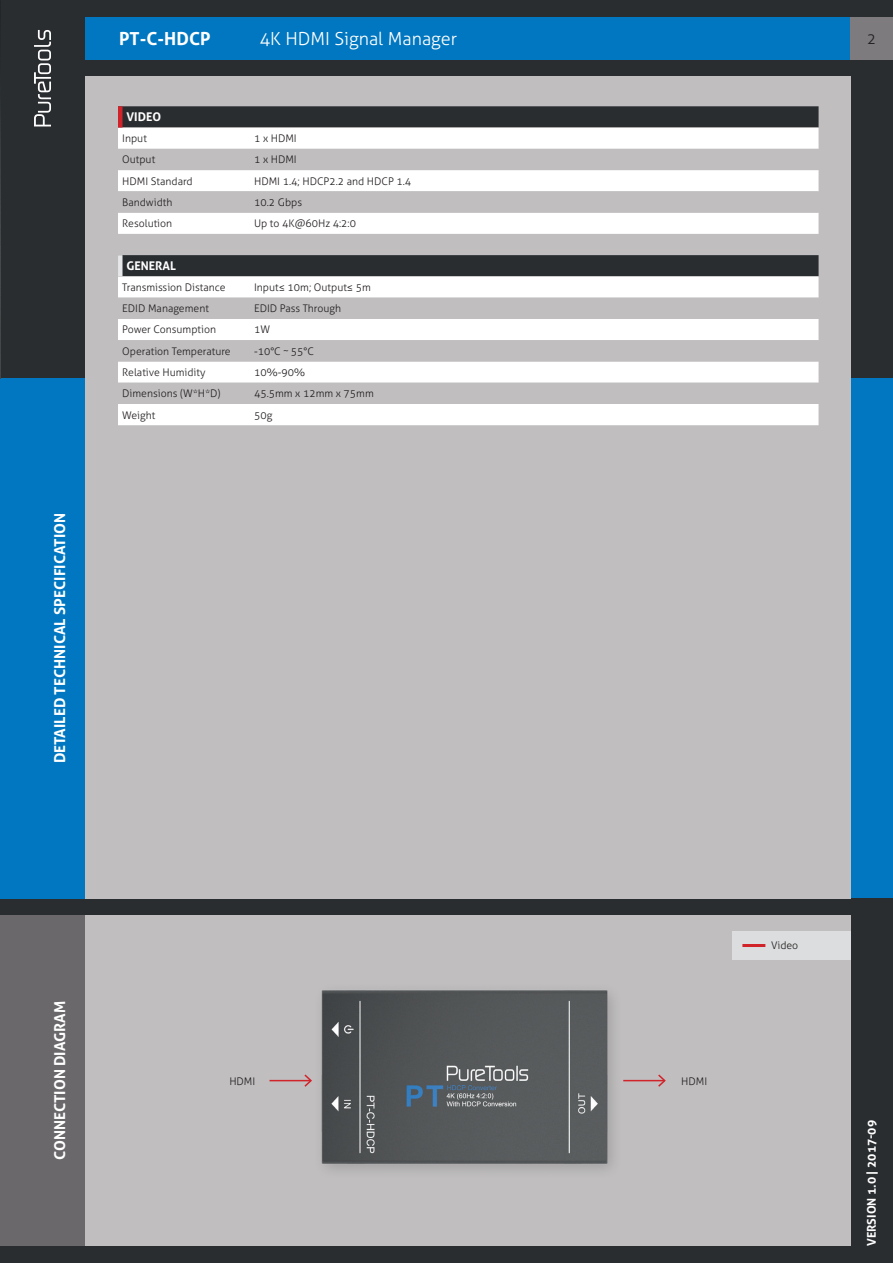
<style>
.page{position:relative;width:893px;height:1263px;background:#2a2d30}
.page>*{position:absolute;margin:0;border:0;box-sizing:border-box;transform-origin:0 0}
.t1{font:300 18px "Aller";color:#fff}
.t2{font:700 18px "Aller";color:#fff}
.t3{font:700 15px "Aller";color:#fff}
.t4{font:300 15px "Aller";color:#231f20}
.t5{font:700 12px "Aller";color:#fff}
.t6{font:300 10.5px "Aller";color:#231f20}
</style>
<div class="page">
<div style="left:0;top:915px;width:85px;height:331px;background:#6a686b"></div>
<div style="left:0;top:378px;width:85px;height:520px;background:#0077c0"></div>
<div style="left:850px;top:378px;width:43px;height:519px;background:#0077c0"></div>
<div style="left:85px;top:915px;width:765px;height:331px;background:#c0bebf"></div>
<hr style="left:0;top:915px;width:1px;height:331px;background:#c0bebf">
<div style="left:85px;top:76px;width:765px;height:822px;background:#c0bebf"></div>
<div style="left:85px;top:17px;width:808px;height:42px;background:#0077c0"></div>
<div style="left:850px;top:17px;width:43px;height:42px;background:#7d7b7e"></div>
<svg style="left:123px;top:106px;width:696px;height:22px;background:#313437"></svg>
<div style="left:118px;top:128px;width:701px;height:106px;background:#fff"></div>
<svg style="left:118px;top:149px;width:701px;height:64px"></svg>
<div style="left:123px;top:255px;width:696px;height:21px;background:#2a2d30"></div>
<div style="left:118px;top:276px;width:701px;height:149px;background:#fff"></div>
<svg style="left:118px;top:298px;width:701px;height:106px"></svg>
<div style="left:732px;top:931px;width:118px;height:28px;background:#dbddde"></div>
<hr style="left:742px;top:944px;width:23px;height:3px;background:#d1232a">
<hr style="left:270px;top:1080px;width:41px;height:1px;background:#d1232a">
<svg style="left:303px;top:1074px;width:9px;height:13px"></svg>
<hr style="left:623px;top:1080px;width:42px;height:1px;background:#d1232a">
<svg style="left:657px;top:1074px;width:9px;height:13px"></svg>
<svg style="left:34px;top:30px;width:17px;height:96px"></svg>
<img style="left:0;top:0;width:1px;height:378px">
<img style="left:321px;top:990px;width:292px;height:180px">
<div style="left:118px;top:106px;width:5px;height:22px;background:#d1232a"></div>
<div style="left:118px;top:255px;width:5px;height:21px;background:#e6e7e9"></div>
<h2 class="t3" style="left:50px;top:763px;width:252px;rotate:-90deg">DETAILED TECHNICAL SPECIFICATION</h2>
<h1 class="t2" style="left:119px;top:27px;width:93px">PT-C-HDCP</h1>
<h1 class="t1" style="left:259px;top:28px;width:199px">4K HDMI Signal Manager</h1>
<p class="t5" style="left:127px;top:110px;width:36px">VIDEO</p>
<p class="t6" style="left:122px;top:132px;width:26px">Input</p>
<p class="t6" style="left:254px;top:132px;width:44px">1 x HDMI</p>
<p class="t6" style="left:122px;top:153px;width:34px">Output</p>
<p class="t6" style="left:254px;top:153px;width:44px">1 x HDMI</p>
<p class="t6" style="left:122px;top:175px;width:72px">HDMI Standard</p>
<p class="t6" style="left:254px;top:175px;width:159px">HDMI 1.4; HDCP2.2 and HDCP 1.4</p>
<p class="t6" style="left:122px;top:196px;width:52px">Bandwidth</p>
<p class="t6" style="left:254px;top:196px;width:50px">10.2 Gbps</p>
<p class="t6" style="left:122px;top:217px;width:51px">Resolution</p>
<p class="t6" style="left:254px;top:217px;width:103px">Up to 4K@60Hz 4:2:0</p>
<p class="t5" style="left:127px;top:259px;width:51px">GENERAL</p>
<p class="t6" style="left:122px;top:281px;width:105px">Transmission Distance</p>
<p class="t6" style="left:254px;top:281px;width:118px">Input≤ 10m; Output≤ 5m</p>
<p class="t6" style="left:122px;top:302px;width:88px">EDID Management</p>
<p class="t6" style="left:254px;top:302px;width:89px">EDID Pass Through</p>
<p class="t6" style="left:122px;top:323px;width:95px">Power Consumption</p>
<p class="t6" style="left:254px;top:323px;width:17px">1W</p>
<p class="t6" style="left:122px;top:345px;width:110px">Operation Temperature</p>
<p class="t6" style="left:254px;top:345px;width:61px">-10°C ~ 55°C</p>
<p class="t6" style="left:122px;top:366px;width:85px">Relative Humidity</p>
<p class="t6" style="left:254px;top:366px;width:52px">10%-90%</p>
<p class="t6" style="left:122px;top:387px;width:100px">Dimensions (W*H*D)</p>
<p class="t6" style="left:254px;top:387px;width:121px">45.5mm x 12mm x 75mm</p>
<p class="t6" style="left:122px;top:408px;width:35px">Weight</p>
<p class="t6" style="left:254px;top:408px;width:20px">50g</p>
<h2 class="t4" style="left:867px;top:29px;width:10px">2</h2>
<h2 class="t3" style="left:50px;top:1160px;width:160px;rotate:-90deg">CONNECTION DIAGRAM</h2>
<p class="t6" style="left:229px;top:1074px;width:28px">HDMI</p>
<p class="t6" style="left:681px;top:1074px;width:28px">HDMI</p>
<p class="t6" style="left:771px;top:939px;width:29px">Video</p>
<p class="t5" style="left:864px;top:1246px;width:127px;rotate:-90deg">VERSION 1.0 | 2017-09</p>
</div>
